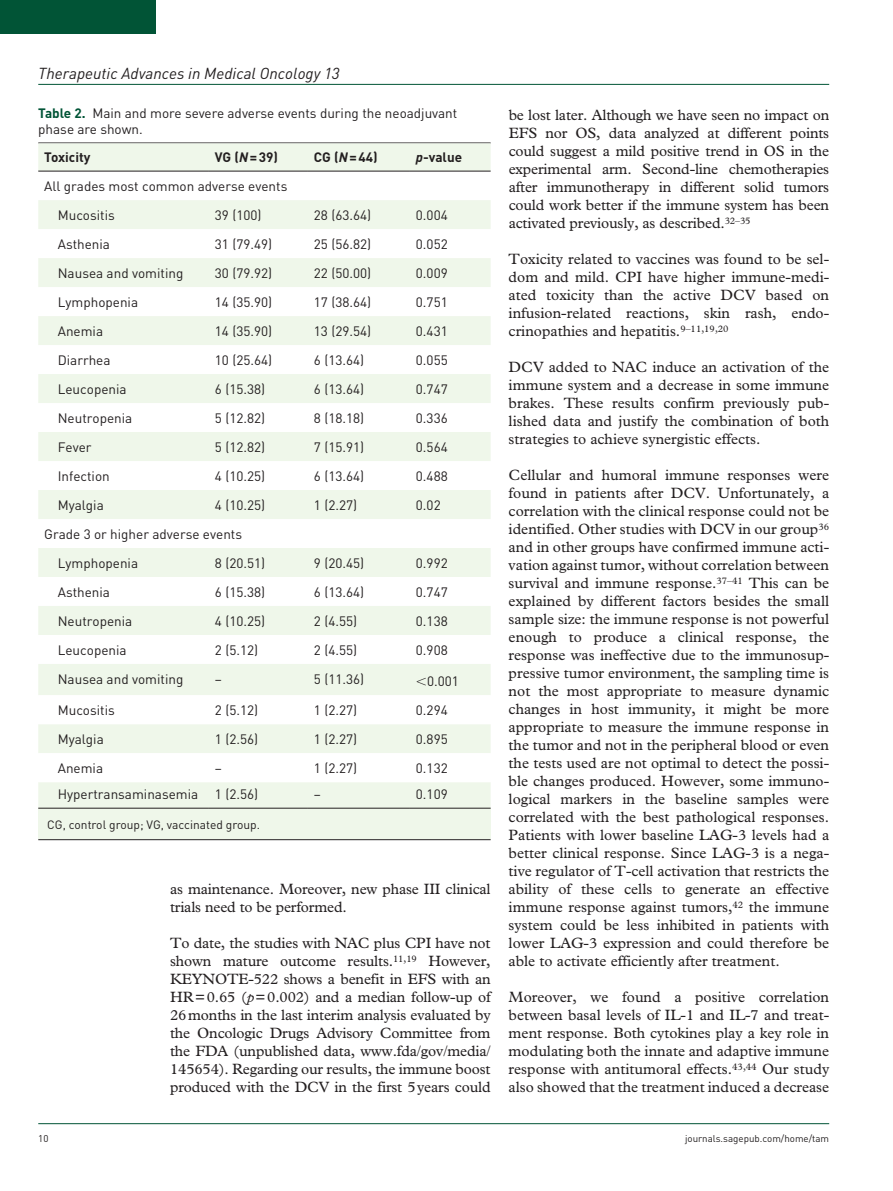
<style>
.page{position:relative;width:893px;height:1191px;background:#fff}
.page>*{position:absolute;margin:0;border:0;box-sizing:border-box;transform-origin:0 0}
.t1{font:italic 15.75px "DIN";color:#231f20}
.t2{font:15px/18px "Plantin Std";color:#231f20;text-align:justify}
.t3{font:13.5px/29px "DIN";color:#231f20}
.t4{font:700 13.5px "DIN";color:#231f20}
.t5{font:12px "DIN";color:#231f20}
.t6{font:9.75px "DIN";color:#231f20}
.s1{font-weight:700;color:#015436}
.s2{font-style:italic}
</style>
<div class="page">
<hr style="left:38px;top:84px;width:791px;height:1px;background:#015436">
<hr style="left:38px;top:1123px;width:791px;height:1px;background:#015436">
<div style="left:0;top:0;width:155px;height:34px;background:#015436"></div>
<div style="left:38px;top:808px;width:453px;height:31px;background:#eff7ea"></div>
<hr style="left:38px;top:839px;width:453px;height:1px;background:#231f20">
<div style="left:38px;top:143px;width:453px;height:665px;background:#eff7ea"></div>
<svg style="left:38px;top:172px;width:453px;height:610px"></svg>
<hr style="left:38px;top:171px;width:171px;height:1px;background:#231f20">
<hr style="left:209px;top:171px;width:99px;height:1px;background:#231f20">
<hr style="left:308px;top:171px;width:102px;height:1px;background:#231f20">
<hr style="left:410px;top:171px;width:81px;height:1px;background:#231f20">
<hr style="left:38px;top:808px;width:171px;height:1px;background:#231f20">
<hr style="left:209px;top:808px;width:99px;height:1px;background:#231f20">
<hr style="left:308px;top:808px;width:102px;height:1px;background:#231f20">
<hr style="left:410px;top:808px;width:81px;height:1px;background:#231f20">
<svg style="left:417px;top:678px;width:9px;height:8px"></svg>
<p class="t1" style="left:38px;top:63px;width:303px">Therapeutic Advances in Medical Oncology 13</p>
<p class="t3" style="left:38px;top:105px;width:421px;line-height:15.8px"><span class="s1">Table 2.</span> Main and more severe adverse events during the neoadjuvant phase are shown.</p>
<p class="t4" style="left:44px;top:148px;width:48px">Toxicity</p>
<p class="t4" style="left:215px;top:148px;width:65px">VG (<span class="s2">N</span>=39)</p>
<p class="t4" style="left:314px;top:148px;width:65px">CG (<span class="s2">N</span>=44)</p>
<p class="t4" style="left:416px;top:148px;width:48px"><span class="s2">p</span>-value</p>
<p class="t3" style="left:58px;top:171px;width:231px;text-indent:-14px">All grades most common adverse events<br>Mucositis</p>
<p class="t3" style="left:215px;top:200px;width:48px">39 (100)</p>
<p class="t3" style="left:314px;top:200px;width:59px">28 (63.64)</p>
<p class="t3" style="left:416px;top:200px;width:33px">0.004</p>
<p class="t3" style="left:58px;top:229px;width:54px">Asthenia</p>
<p class="t3" style="left:215px;top:229px;width:59px">31 (79.49)</p>
<p class="t3" style="left:314px;top:229px;width:59px">25 (56.82)</p>
<p class="t3" style="left:416px;top:229px;width:33px">0.052</p>
<p class="t3" style="left:58px;top:258px;width:127px">Nausea and vomiting</p>
<p class="t3" style="left:215px;top:258px;width:59px">30 (79.92)</p>
<p class="t3" style="left:314px;top:258px;width:59px">22 (50.00)</p>
<p class="t3" style="left:416px;top:258px;width:33px">0.009</p>
<p class="t3" style="left:58px;top:287px;width:82px">Lymphopenia</p>
<p class="t3" style="left:215px;top:287px;width:59px">14 (35.90)</p>
<p class="t3" style="left:314px;top:287px;width:59px">17 (38.64)</p>
<p class="t3" style="left:416px;top:287px;width:33px">0.751</p>
<p class="t3" style="left:58px;top:316px;width:47px">Anemia</p>
<p class="t3" style="left:215px;top:316px;width:59px">14 (35.90)</p>
<p class="t3" style="left:314px;top:316px;width:59px">13 (29.54)</p>
<p class="t3" style="left:416px;top:316px;width:33px">0.431</p>
<p class="t3" style="left:58px;top:345px;width:54px">Diarrhea</p>
<p class="t3" style="left:215px;top:345px;width:59px">10 (25.64)</p>
<p class="t3" style="left:314px;top:345px;width:52px">6 (13.64)</p>
<p class="t3" style="left:416px;top:345px;width:33px">0.055</p>
<p class="t3" style="left:58px;top:374px;width:70px">Leucopenia</p>
<p class="t3" style="left:215px;top:374px;width:52px">6 (15.38)</p>
<p class="t3" style="left:314px;top:374px;width:52px">6 (13.64)</p>
<p class="t3" style="left:416px;top:374px;width:33px">0.747</p>
<p class="t3" style="left:58px;top:403px;width:76px">Neutropenia</p>
<p class="t3" style="left:215px;top:403px;width:52px">5 (12.82)</p>
<p class="t3" style="left:314px;top:403px;width:52px">8 (18.18)</p>
<p class="t3" style="left:416px;top:403px;width:33px">0.336</p>
<p class="t3" style="left:58px;top:432px;width:35px">Fever</p>
<p class="t3" style="left:215px;top:432px;width:52px">5 (12.82)</p>
<p class="t3" style="left:314px;top:432px;width:52px">7 (15.91)</p>
<p class="t3" style="left:416px;top:432px;width:33px">0.564</p>
<p class="t3" style="left:58px;top:461px;width:54px">Infection</p>
<p class="t3" style="left:215px;top:461px;width:52px">4 (10.25)</p>
<p class="t3" style="left:314px;top:461px;width:52px">6 (13.64)</p>
<p class="t3" style="left:416px;top:461px;width:33px">0.488</p>
<p class="t3" style="left:58px;top:490px;width:48px">Myalgia</p>
<p class="t3" style="left:215px;top:490px;width:52px">4 (10.25)</p>
<p class="t3" style="left:314px;top:490px;width:45px">1 (2.27)</p>
<p class="t3" style="left:416px;top:490px;width:26px">0.02</p>
<p class="t3" style="left:58px;top:519px;width:186px;text-indent:-14px">Grade 3 or higher adverse events<br>Lymphopenia</p>
<p class="t3" style="left:215px;top:548px;width:52px">8 (20.51)</p>
<p class="t3" style="left:314px;top:548px;width:52px">9 (20.45)</p>
<p class="t3" style="left:416px;top:548px;width:33px">0.992</p>
<p class="t3" style="left:58px;top:577px;width:54px">Asthenia</p>
<p class="t3" style="left:215px;top:577px;width:52px">6 (15.38)</p>
<p class="t3" style="left:314px;top:577px;width:52px">6 (13.64)</p>
<p class="t3" style="left:416px;top:577px;width:33px">0.747</p>
<p class="t3" style="left:58px;top:606px;width:76px">Neutropenia</p>
<p class="t3" style="left:215px;top:606px;width:52px">4 (10.25)</p>
<p class="t3" style="left:314px;top:606px;width:45px">2 (4.55)</p>
<p class="t3" style="left:416px;top:606px;width:33px">0.138</p>
<p class="t3" style="left:58px;top:635px;width:70px">Leucopenia</p>
<p class="t3" style="left:215px;top:635px;width:45px">2 (5.12)</p>
<p class="t3" style="left:314px;top:635px;width:45px">2 (4.55)</p>
<p class="t3" style="left:416px;top:635px;width:33px">0.908</p>
<p class="t3" style="left:58px;top:664px;width:127px">Nausea and vomiting</p>
<p class="t3" style="left:215px;top:664px;width:9px">–</p>
<p class="t3" style="left:314px;top:664px;width:52px">5 (11.36)</p>
<p class="t3" style="left:427px;top:666px;width:33px">0.001</p>
<p class="t3" style="left:58px;top:695px;width:59px">Mucositis</p>
<p class="t3" style="left:215px;top:695px;width:45px">2 (5.12)</p>
<p class="t3" style="left:314px;top:695px;width:45px">1 (2.27)</p>
<p class="t3" style="left:416px;top:695px;width:33px">0.294</p>
<p class="t3" style="left:58px;top:724px;width:48px">Myalgia</p>
<p class="t3" style="left:215px;top:724px;width:45px">1 (2.56)</p>
<p class="t3" style="left:314px;top:724px;width:45px">1 (2.27)</p>
<p class="t3" style="left:416px;top:724px;width:33px">0.895</p>
<p class="t3" style="left:58px;top:753px;width:47px">Anemia</p>
<p class="t3" style="left:215px;top:753px;width:9px">–</p>
<p class="t3" style="left:314px;top:753px;width:45px">1 (2.27)</p>
<p class="t3" style="left:416px;top:753px;width:33px">0.132</p>
<p class="t3" style="left:58px;top:779px;width:202px">Hypertransaminasemia 1 (2.56)</p>
<p class="t3" style="left:314px;top:779px;width:9px">–</p>
<p class="t3" style="left:416px;top:779px;width:33px">0.109</p>
<p class="t5" style="left:47px;top:817px;width:214px">CG, control group; VG, vaccinated group.</p>
<p class="t2" style="left:170px;top:880px;width:322px">as maintenance. Moreover, new phase III clinical trials need to be performed.</p>
<p class="t2" style="left:170px;top:934px;width:322px">To date, the studies with NAC plus CPI have not shown mature outcome results.<sup>11,19</sup> However, KEYNOTE-522 shows a benefit in EFS with an HR=0.65 (<span class="s2">p</span>=0.002) and a median follow-up of 26months in the last interim analysis evaluated by the Oncologic Drugs Advisory Committee from the FDA (unpublished data, www.fda/gov/media/ 145654). Regarding our results, the immune boost produced with the DCV in the first 5years could</p>
<p class="t2" style="left:509px;top:106px;width:322px">be lost later. Although we have seen no impact on EFS nor OS, data analyzed at different points could suggest a mild positive trend in OS in the experimental arm. Second-line chemotherapies after immunotherapy in different solid tumors could work better if the immune system has been activated previously, as described.<sup>32–35</sup></p>
<p class="t2" style="left:509px;top:250px;width:322px">Toxicity related to vaccines was found to be sel&shy;dom and mild. CPI have higher immune-medi&shy;ated toxicity than the active DCV based on infusion-related reactions, skin rash, endo&shy;crinopathies and hepatitis.<sup>9–11,19,20</sup></p>
<p class="t2" style="left:509px;top:358px;width:322px">DCV added to NAC induce an activation of the immune system and a decrease in some immune brakes. These results confirm previously pub&shy;lished data and justify the combination of both strategies to achieve synergistic effects.</p>
<p class="t2" style="left:509px;top:466px;width:322px">Cellular and humoral immune responses were found in patients after DCV. Unfortunately, a correlation with the clinical response could not be identified. Other studies with DCV in our group<sup>36 </sup>and in other groups have confirmed immune acti&shy;vation against tumor, without correlation between survival and immune response.<sup>37–41</sup> This can be explained by different factors besides the small sample size: the immune response is not powerful enough to produce a clinical response, the response was ineffective due to the immunosup&shy;pressive tumor environment, the sampling time is not the most appropriate to measure dynamic changes in host immunity, it might be more appropriate to measure the immune response in the tumor and not in the peripheral blood or even the tests used are not optimal to detect the possi&shy;ble changes produced. However, some immuno&shy;logical markers in the baseline samples were correlated with the best pathological responses.<br>Patients with lower baseline LAG-3 levels had a better clinical response. Since LAG-3 is a nega&shy;tive regulator of T-cell activation that restricts the ability of these cells to generate an effective immune response against tumors,<sup>42</sup> the immune system could be less inhibited in patients with lower LAG-3 expression and could therefore be able to activate efficiently after treatment.</p>
<p class="t2" style="left:509px;top:988px;width:322px">Moreover, we found a positive correlation between basal levels of IL-1 and IL-7 and treat&shy;ment response. Both cytokines play a key role in modulating both the innate and adaptive immune response with antitumoral effects.<sup>43,44</sup> Our study also showed that the treatment induced a decrease</p>
<p class="t6" style="left:38px;top:1132px;width:12px">10</p>
<p class="t6" style="left:685px;top:1132px;width:146px">journals.sagepub.com/home/tam</p>
</div>
